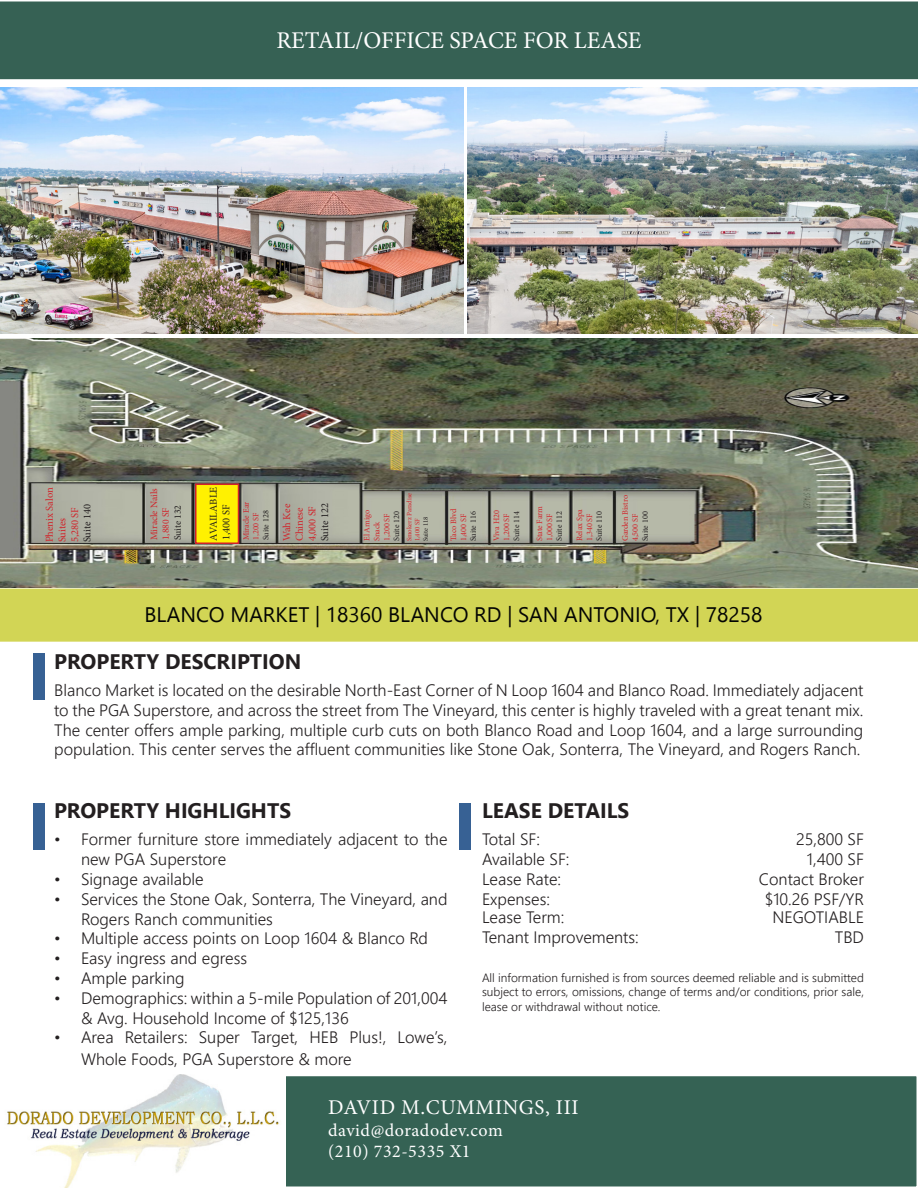
<style>
.page{position:relative;width:918px;height:1188px;background:#fff}
.page>*{position:absolute;margin:0;border:0;box-sizing:border-box;transform-origin:0 0}
.t1{font:24px "Minion Pro";color:#fff}
.t2{font:700 21px "Leelawadee UI";color:#231f20}
.t3{font:21px "Leelawadee UI";color:#040503}
.t4{font:21px "Minion Pro";letter-spacing:.03em;color:#fff}
.t5{font:18px "Minion Pro";letter-spacing:.03em;color:#fff}
.t6{font:300 16.5px/19.8px "Leelawadee UI";color:#231f20}
.t7{font:300 12px/14.4px "Leelawadee UI";color:#231f20;text-align:justify}
.t8{font:10.5px/12.6px "Minion Pro";color:#d1232a}
.t9{font:10.5px "Minion Pro";color:#231f20}
.t10{font:9.75px/11.7px "Minion Pro";color:#d1232a}
.t11{font:9.75px "Minion Pro";letter-spacing:-.005em;color:#231f20}
.t12{font:8.25px/9.9px "Minion Pro";color:#d1232a}
.t13{font:8.25px "Minion Pro";letter-spacing:-.005em;color:#231f20}
.t14{font:6.9px "Minion Pro";color:#d1232a}
.t15{font:6.9px "Minion Pro";letter-spacing:-.005em;color:#231f20}
</style>
<div class="page">
<div style="left:0;top:1px;width:918px;height:79px;background:#366154"></div>
<div style="left:0;top:587px;width:918px;height:55px;background:#d2d555"></div>
<div style="left:1px;top:1076px;width:916px;height:111px;background:#356254"></div>
<div style="left:0;top:1075px;width:918px;height:113px;border:2px solid #fff"></div>
<img style="left:0;top:1075px;width:285px;height:113px">
<div style="left:33px;top:653px;width:12px;height:47px;background:#376194"></div>
<div style="left:33px;top:803px;width:12px;height:46px;background:#376194"></div>
<div style="left:459px;top:803px;width:12px;height:46px;background:#376194"></div>
<img style="left:0;top:338px;width:918px;height:249px">
<div style="left:196px;top:484px;width:42px;height:59px;background:#fff101"></div>
<div style="left:195px;top:484px;width:44px;height:60px;border:2px solid #d1232a"></div>
<img style="left:0;top:87px;width:463px;height:247px">
<img style="left:467px;top:87px;width:451px;height:247px">
<p class="t1" style="left:276px;top:25px;width:367px">RETAIL/OFFICE SPACE FOR LEASE</p>
<p class="t8" style="left:43px;top:542px;width:57px;rotate:-90deg">Phenix Salon<br>Suites</p>
<p class="t8" style="left:68px;top:542px;width:37px;rotate:-90deg">5,280 SF</p>
<p class="t9" style="left:80px;top:542px;width:40px;rotate:-90deg">Suite 140</p>
<p class="t10" style="left:148px;top:540px;width:53px;rotate:-90deg">Miracle Nails<br>1,880 SF</p>
<p class="t11" style="left:171px;top:540px;width:37px;rotate:-90deg">Suite 132</p>
<p class="t9" style="left:206px;top:541px;width:55px;rotate:-90deg">AVAILABLE</p>
<p class="t14" style="left:405px;top:541px;width:50px;rotate:-90deg">Smokerz Paradise</p>
<p class="t9" style="left:219px;top:540px;width:37px;rotate:-90deg">1,400 SF</p>
<p class="t12" style="left:241px;top:540px;width:40px;rotate:-90deg">Miracle Ear</p>
<p class="t12" style="left:251px;top:540px;width:29px;rotate:-90deg">1,200 SF</p>
<p class="t13" style="left:260px;top:540px;width:32px;rotate:-90deg">Suite 128</p>
<p class="t8" style="left:281px;top:541px;width:39px;rotate:-90deg">Wah Kee<br>Chinese</p>
<p class="t8" style="left:306px;top:541px;width:37px;rotate:-90deg">4,000 SF</p>
<p class="t9" style="left:318px;top:541px;width:40px;rotate:-90deg">Suite 122</p>
<p class="t12" style="left:362px;top:541px;width:33px;rotate:-90deg">El Amigo<br>Snack</p>
<p class="t12" style="left:382px;top:541px;width:29px;rotate:-90deg">1,200 SF</p>
<p class="t13" style="left:391px;top:541px;width:32px;rotate:-90deg">Suite 120</p>
<p class="t14" style="left:413px;top:541px;width:24px;rotate:-90deg">1,400 SF</p>
<p class="t15" style="left:421px;top:541px;width:26px;rotate:-90deg">Suite 118</p>
<p class="t12" style="left:449px;top:541px;width:34px;rotate:-90deg">Taco Blvd</p>
<p class="t12" style="left:459px;top:541px;width:29px;rotate:-90deg">1,400 SF</p>
<p class="t13" style="left:468px;top:541px;width:32px;rotate:-90deg">Suite 116</p>
<p class="t12" style="left:492px;top:541px;width:33px;rotate:-90deg">Viva H20</p>
<p class="t12" style="left:502px;top:541px;width:29px;rotate:-90deg">1,200 SF</p>
<p class="t13" style="left:511px;top:541px;width:32px;rotate:-90deg">Suite 114</p>
<p class="t12" style="left:535px;top:541px;width:37px;rotate:-90deg">State Farm</p>
<p class="t12" style="left:545px;top:541px;width:29px;rotate:-90deg">1,000 SF</p>
<p class="t13" style="left:554px;top:541px;width:32px;rotate:-90deg">Suite 112</p>
<p class="t12" style="left:575px;top:541px;width:33px;rotate:-90deg">Relax Spa</p>
<p class="t12" style="left:584px;top:541px;width:29px;rotate:-90deg">1,340 SF</p>
<p class="t13" style="left:594px;top:541px;width:32px;rotate:-90deg">Suite 110</p>
<p class="t12" style="left:620px;top:541px;width:48px;rotate:-90deg">Garden Bistro</p>
<p class="t12" style="left:630px;top:541px;width:29px;rotate:-90deg">4,500 SF</p>
<p class="t13" style="left:640px;top:541px;width:32px;rotate:-90deg">Suite 100</p>
<p class="t3" style="left:144px;top:600px;width:619px">BLANCO MARKET | 18360 BLANCO RD | SAN ANTONIO, TX | 78258</p>
<p class="t2" style="left:54px;top:646px;width:249px">PROPERTY DESCRIPTION</p>
<p class="t6" style="left:54px;top:679px;width:811px;text-align:justify">Blanco Market is located on the desirable North-East Corner of N Loop 1604 and Blanco Road. Immediately adjacent to the PGA Superstore, and across the street from The Vineyard, this center is highly traveled with a great tenant mix.<br>The center offers ample parking, multiple curb cuts on both Blanco Road and Loop 1604, and a large surrounding population. This center serves the affluent communities like Stone Oak, Sonterra, The Vineyard, and Rogers Ranch.</p>
<p class="t2" style="left:54px;top:796px;width:239px">PROPERTY HIGHLIGHTS</p>
<p class="t6" style="left:81px;top:829px;width:368px;text-indent:-27px">• Former furniture store immediately adjacent to the new PGA Superstore</p>
<p class="t6" style="left:54px;top:869px;width:151px">• Signage available</p>
<p class="t6" style="left:81px;top:888px;width:368px;text-indent:-27px">• Services the Stone Oak, Sonterra, The Vineyard, and<br>Rogers Ranch communities</p>
<p class="t6" style="left:54px;top:928px;width:376px">• Multiple access points on Loop 1604 &amp; Blanco Rd</p>
<p class="t6" style="left:54px;top:948px;width:195px">• Easy ingress and egress</p>
<p class="t6" style="left:54px;top:968px;width:132px">• Ample parking</p>
<p class="t6" style="left:81px;top:987px;width:368px;text-indent:-27px">• Demographics: within a 5-mile Population of 201,004 &amp; Avg. Household Income of $125,136</p>
<p class="t6" style="left:81px;top:1026px;width:368px;line-height:21.6px;text-indent:-27px">• Area Retailers: Super Target, HEB Plus!, Lowe’s,<br>Whole Foods, PGA Superstore &amp; more</p>
<p class="t2" style="left:482px;top:796px;width:149px">LEASE DETAILS</p>
<p class="t6" style="left:482px;top:829px;width:59px">Total SF:</p>
<p class="t6" style="left:796px;top:829px;width:69px">25,800 SF</p>
<p class="t6" style="left:482px;top:849px;width:89px">Available SF:</p>
<p class="t6" style="left:807px;top:849px;width:59px">1,400 SF</p>
<p class="t6" style="left:482px;top:869px;width:81px">Lease Rate:</p>
<p class="t6" style="left:759px;top:869px;width:107px">Contact Broker</p>
<p class="t6" style="left:482px;top:888px;width:70px">Expenses:</p>
<p class="t6" style="left:765px;top:888px;width:101px">$10.26 PSF/YR</p>
<p class="t6" style="left:482px;top:906px;width:84px">Lease Term:</p>
<p class="t6" style="left:772px;top:906px;width:93px">NEGOTIABLE</p>
<p class="t6" style="left:482px;top:926px;width:158px">Tenant Improvements:</p>
<p class="t6" style="left:835px;top:926px;width:31px">TBD</p>
<p class="t7" style="left:482px;top:970px;width:383px">All information furnished is from sources deemed reliable and is submitted subject to errors, omissions, change of terms and/or conditions, prior sale, lease or withdrawal without notice.</p>
<p class="t4" style="left:328px;top:1093px;width:252px">DAVID M.CUMMINGS, III</p>
<p class="t5" style="left:328px;top:1118px;width:176px">david@doradodev.com</p>
<p class="t5" style="left:328px;top:1139px;width:144px">(210) 732-5335 X1</p>
</div>
